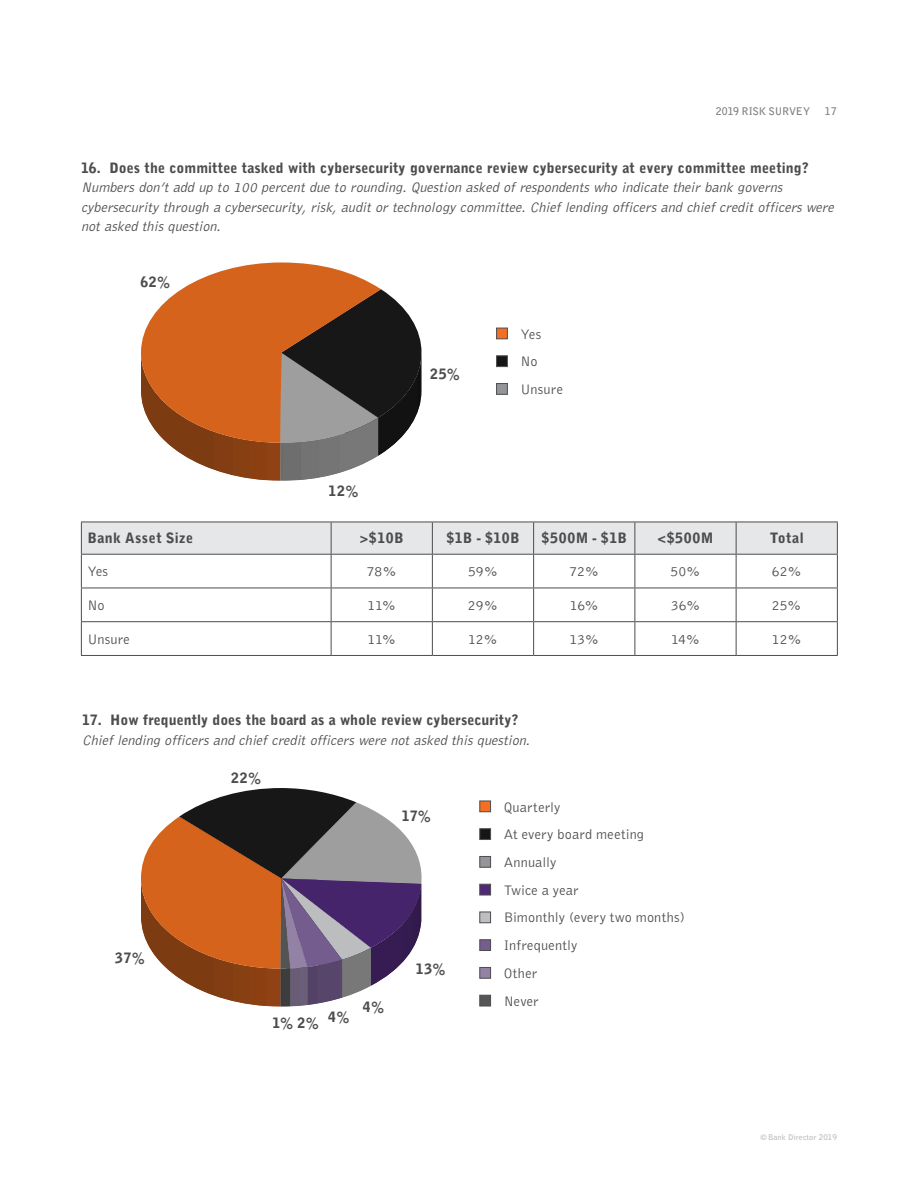
<style>
.page{position:relative;width:918px;height:1188px;background:#fff}
.page>*{position:absolute;margin:0;border:0;box-sizing:border-box;transform-origin:0 0}
.t1{font:italic 300 14.25px/19.5px "Bell Gothic Std";color:#4d4d4f}
.t2{font:900 14.25px "Bell Gothic Std";color:#4d4d4f}
.t3{font:300 14.25px/27.8px "Bell Gothic Std";letter-spacing:.01em;color:#4d4d4f}
.t4{font:900 14.25px "Bell Gothic";letter-spacing:.05em;color:#4d4d4f}
.t5{font:900 14.25px "Bell Gothic Std";letter-spacing:.03em;color:#4d4d4f}
.t6{font:700 10.5px "Bell Gothic Std";letter-spacing:-.005em;color:#808080}
.t7{font:700 7.65px "Bell Gothic Std";color:#bbbcbd;scale:1.05 1}
</style>
<div class="page">
<div style="left:479px;top:801px;width:12px;height:11px;background:#f36f21;border:1px solid #4d4d4f"></div>
<div style="left:479px;top:828px;width:12px;height:12px;background:#161617;border:1px solid #4d4d4f"></div>
<div style="left:479px;top:856px;width:12px;height:12px;background:#939598;border:1px solid #4d4d4f"></div>
<div style="left:479px;top:884px;width:12px;height:11px;background:#4f2978;border:1px solid #4d4d4f"></div>
<div style="left:479px;top:912px;width:12px;height:11px;background:#bcbec0;border:1px solid #4d4d4f"></div>
<div style="left:479px;top:939px;width:12px;height:12px;background:#765d90;border:1px solid #4d4d4f"></div>
<div style="left:479px;top:967px;width:12px;height:12px;background:#9482a6;border:1px solid #4d4d4f"></div>
<div style="left:479px;top:995px;width:12px;height:11px;background:#555655;border:1px solid #4d4d4f"></div>
<div style="left:496px;top:328px;width:12px;height:11px;background:#f36f21;border:1px solid #4d4d4f"></div>
<div style="left:496px;top:355px;width:12px;height:12px;background:#161617;border:1px solid #4d4d4f"></div>
<div style="left:496px;top:383px;width:12px;height:12px;background:#939598;border:1px solid #4d4d4f"></div>
<div style="left:82px;top:523px;width:755px;height:31px;background:#e6e7e8"></div>
<hr style="left:81px;top:522px;width:250px;height:1px;background:#4d4d4f">
<hr style="left:81px;top:522px;width:1px;height:32px;background:#4d4d4f">
<hr style="left:331px;top:522px;width:101px;height:1px;background:#4d4d4f">
<hr style="left:331px;top:522px;width:1px;height:32px;background:#4d4d4f">
<hr style="left:432px;top:522px;width:102px;height:1px;background:#4d4d4f">
<hr style="left:432px;top:522px;width:1px;height:32px;background:#4d4d4f">
<hr style="left:534px;top:522px;width:101px;height:1px;background:#4d4d4f">
<hr style="left:533px;top:522px;width:1px;height:32px;background:#4d4d4f">
<hr style="left:635px;top:522px;width:101px;height:1px;background:#4d4d4f">
<hr style="left:634px;top:522px;width:1px;height:32px;background:#4d4d4f">
<hr style="left:736px;top:522px;width:102px;height:1px;background:#4d4d4f">
<hr style="left:736px;top:522px;width:1px;height:32px;background:#4d4d4f">
<hr style="left:837px;top:522px;width:1px;height:32px;background:#4d4d4f">
<hr style="left:81px;top:554px;width:250px;height:1px;background:#4d4d4f">
<hr style="left:81px;top:555px;width:1px;height:33px;background:#4d4d4f">
<hr style="left:331px;top:554px;width:101px;height:1px;background:#4d4d4f">
<hr style="left:331px;top:555px;width:1px;height:33px;background:#4d4d4f">
<hr style="left:432px;top:554px;width:102px;height:1px;background:#4d4d4f">
<hr style="left:432px;top:555px;width:1px;height:33px;background:#4d4d4f">
<hr style="left:534px;top:554px;width:101px;height:1px;background:#4d4d4f">
<hr style="left:533px;top:555px;width:1px;height:33px;background:#4d4d4f">
<hr style="left:635px;top:554px;width:101px;height:1px;background:#4d4d4f">
<hr style="left:634px;top:555px;width:1px;height:33px;background:#4d4d4f">
<hr style="left:736px;top:554px;width:102px;height:1px;background:#4d4d4f">
<hr style="left:736px;top:555px;width:1px;height:33px;background:#4d4d4f">
<hr style="left:837px;top:555px;width:1px;height:33px;background:#4d4d4f">
<hr style="left:81px;top:588px;width:250px;height:1px;background:#4d4d4f">
<hr style="left:81px;top:588px;width:1px;height:33px;background:#4d4d4f">
<hr style="left:331px;top:588px;width:101px;height:1px;background:#4d4d4f">
<hr style="left:331px;top:588px;width:1px;height:33px;background:#4d4d4f">
<hr style="left:432px;top:588px;width:102px;height:1px;background:#4d4d4f">
<hr style="left:432px;top:588px;width:1px;height:33px;background:#4d4d4f">
<hr style="left:534px;top:588px;width:101px;height:1px;background:#4d4d4f">
<hr style="left:533px;top:588px;width:1px;height:33px;background:#4d4d4f">
<hr style="left:635px;top:588px;width:101px;height:1px;background:#4d4d4f">
<hr style="left:634px;top:588px;width:1px;height:33px;background:#4d4d4f">
<hr style="left:736px;top:588px;width:102px;height:1px;background:#4d4d4f">
<hr style="left:736px;top:588px;width:1px;height:33px;background:#4d4d4f">
<hr style="left:837px;top:588px;width:1px;height:33px;background:#4d4d4f">
<hr style="left:81px;top:621px;width:250px;height:1px;background:#4d4d4f">
<hr style="left:81px;top:622px;width:1px;height:33px;background:#4d4d4f">
<hr style="left:331px;top:621px;width:101px;height:1px;background:#4d4d4f">
<hr style="left:331px;top:622px;width:1px;height:33px;background:#4d4d4f">
<hr style="left:432px;top:621px;width:102px;height:1px;background:#4d4d4f">
<hr style="left:432px;top:622px;width:1px;height:33px;background:#4d4d4f">
<hr style="left:534px;top:621px;width:101px;height:1px;background:#4d4d4f">
<hr style="left:533px;top:622px;width:1px;height:33px;background:#4d4d4f">
<hr style="left:635px;top:621px;width:101px;height:1px;background:#4d4d4f">
<hr style="left:634px;top:622px;width:1px;height:33px;background:#4d4d4f">
<hr style="left:736px;top:621px;width:102px;height:1px;background:#4d4d4f">
<hr style="left:736px;top:622px;width:1px;height:33px;background:#4d4d4f">
<hr style="left:837px;top:622px;width:1px;height:33px;background:#4d4d4f">
<hr style="left:81px;top:655px;width:250px;height:1px;background:#4d4d4f">
<hr style="left:331px;top:655px;width:101px;height:1px;background:#4d4d4f">
<hr style="left:432px;top:655px;width:102px;height:1px;background:#4d4d4f">
<hr style="left:534px;top:655px;width:101px;height:1px;background:#4d4d4f">
<hr style="left:635px;top:655px;width:101px;height:1px;background:#4d4d4f">
<hr style="left:736px;top:655px;width:102px;height:1px;background:#4d4d4f">
<svg style="left:141px;top:262px;width:281px;height:219px"></svg>
<svg style="left:141px;top:788px;width:281px;height:219px"></svg>
<p class="t6" style="left:716px;top:104px;width:96px">2019 RISK SURVEY</p>
<p class="t6" style="left:825px;top:104px;width:14px">17</p>
<p class="t2" style="left:81px;top:159px;width:729px">16. Does the committee tasked with cybersecurity governance review cybersecurity at every committee meeting?</p>
<p class="t1" style="left:81px;top:178px;width:758px">Numbers don’t add up to 100 percent due to rounding. Question asked of respondents who indicate their bank governs cybersecurity through a cybersecurity, risk, audit or technology committee. Chief lending officers and chief credit officers were not asked this question.</p>
<p class="t4" style="left:140px;top:273px;width:31px">62%</p>
<p class="t4" style="left:328px;top:483px;width:31px">12%</p>
<p class="t4" style="left:430px;top:366px;width:31px">25%</p>
<p class="t3" style="left:520px;top:321px;width:44px">Yes<br>No<br>Unsure</p>
<p class="t5" style="left:87px;top:530px;width:107px">Bank Asset Size</p>
<p class="t2" style="left:360px;top:530px;width:45px">&gt;$10B</p>
<p class="t2" style="left:446px;top:530px;width:75px">$1B - $10B</p>
<p class="t2" style="left:541px;top:530px;width:87px">$500M - $1B</p>
<p class="t2" style="left:657px;top:530px;width:58px">&lt;$500M</p>
<p class="t2" style="left:770px;top:530px;width:36px">Total</p>
<p class="t3" style="left:87px;top:558px;width:22px">Yes</p>
<p class="t3" style="left:367px;top:558px;width:31px">78%</p>
<p class="t3" style="left:468px;top:558px;width:31px">59%</p>
<p class="t3" style="left:569px;top:558px;width:31px">72%</p>
<p class="t3" style="left:670px;top:558px;width:32px">50%</p>
<p class="t3" style="left:772px;top:558px;width:31px">62%</p>
<p class="t3" style="left:87px;top:592px;width:19px">No</p>
<p class="t3" style="left:367px;top:592px;width:30px">11%</p>
<p class="t3" style="left:468px;top:592px;width:32px">29%</p>
<p class="t3" style="left:570px;top:592px;width:31px">16%</p>
<p class="t3" style="left:671px;top:592px;width:31px">36%</p>
<p class="t3" style="left:772px;top:592px;width:31px">25%</p>
<p class="t3" style="left:87px;top:626px;width:44px">Unsure</p>
<p class="t3" style="left:367px;top:626px;width:30px">11%</p>
<p class="t3" style="left:468px;top:626px;width:31px">12%</p>
<p class="t3" style="left:569px;top:626px;width:31px">13%</p>
<p class="t3" style="left:671px;top:626px;width:30px">14%</p>
<p class="t3" style="left:772px;top:626px;width:31px">12%</p>
<p class="t2" style="left:82px;top:712px;width:438px">17. How frequently does the board as a whole review cybersecurity?</p>
<p class="t1" style="left:82px;top:731px;width:453px">Chief lending officers and chief credit officers were not asked this question.</p>
<p class="t4" style="left:115px;top:949px;width:31px">37%</p>
<p class="t4" style="left:231px;top:770px;width:31px">22%</p>
<p class="t4" style="left:402px;top:808px;width:31px">17%</p>
<p class="t4" style="left:273px;top:1015px;width:78px">1% 2% 4%</p>
<p class="t4" style="left:363px;top:999px;width:23px">4%</p>
<p class="t4" style="left:416px;top:961px;width:31px">13%</p>
<p class="t3" style="left:504px;top:793px;width:183px">Quarterly<br>At every board meeting<br>Annually<br>Twice a year<br>Bimonthly (every two months)<br>Infrequently<br>Other<br>Never</p>
<p class="t7" style="left:760px;top:1133px;width:74px">© Bank Director 2019</p>
</div>
